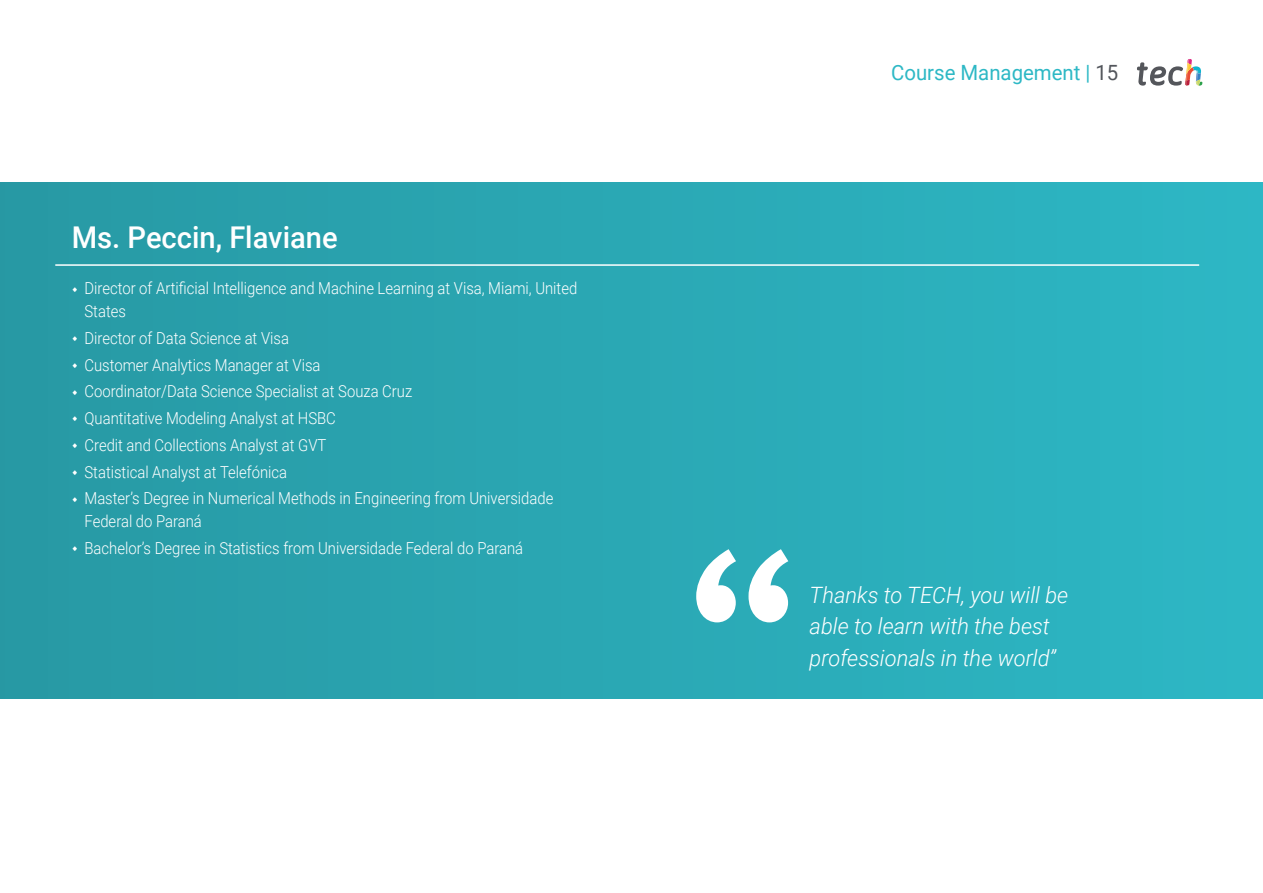
<style>
.page{position:relative;width:1263px;height:893px;background:#fff}
.page>*{position:absolute;margin:0;border:0;box-sizing:border-box;transform-origin:0 0}
.t1{font:500 30px "Roboto";color:#fff}
.t2{font:italic 300 22.5px/31.5px "Roboto";color:#fff}
.t3{font:21px "Roboto";color:#2db8c5}
.t4{font:300 16.5px/26.7px "Roboto";color:#fff;scale:.9 1}
.s1{color:#52555b}
</style>
<div class="page">
<div style="left:0;top:182px;width:1263px;height:516px;background:linear-gradient(to right,#2799a4,#2db7c5)"></div>
<hr style="left:55px;top:264px;width:1144px;height:2px;background:#fff">
<svg style="left:1137px;top:59px;width:65px;height:27px"></svg>
<svg style="left:696px;top:549px;width:92px;height:73px"></svg>
<svg style="left:73px;top:287px;width:4px;height:5px"></svg>
<svg style="left:73px;top:336px;width:4px;height:5px"></svg>
<svg style="left:73px;top:363px;width:4px;height:5px"></svg>
<svg style="left:73px;top:390px;width:4px;height:5px"></svg>
<svg style="left:73px;top:416px;width:4px;height:5px"></svg>
<svg style="left:73px;top:443px;width:4px;height:5px"></svg>
<svg style="left:73px;top:470px;width:4px;height:5px"></svg>
<svg style="left:73px;top:497px;width:4px;height:5px"></svg>
<svg style="left:73px;top:546px;width:4px;height:5px"></svg>
<h1 class="t1" style="left:72px;top:216px;width:267px">Ms. Peccin, Flaviane</h1>
<p class="t4" style="left:85px;top:277px;width:549px;line-height:22.5px">Director of Artificial Intelligence and Machine Learning at Visa, Miami, United<br>States</p>
<p class="t4" style="left:85px;top:324px;width:522px">Director of Data Science at Visa<br>Customer Analytics Manager at Visa<br>Coordinator/Data Science Specialist at Souza Cruz<br>Quantitative Modeling Analyst at HSBC<br>Credit and Collections Analyst at GVT<br>Statistical Analyst at Telefónica<br>Master’s Degree in Numerical Methods in Engineering from Universidade</p>
<p class="t4" style="left:85px;top:507px;width:489px">Federal do Paraná<br>Bachelor’s Degree in Statistics from Universidade Federal do Paraná</p>
<p class="t3" style="left:891px;top:57px;width:229px">Course Management | <span class="s1">15</span></p>
<h2 class="t2" style="left:810px;top:578px;width:260px">Thanks to TECH, you will be able to learn with the best professionals in the world”</h2>
</div>
